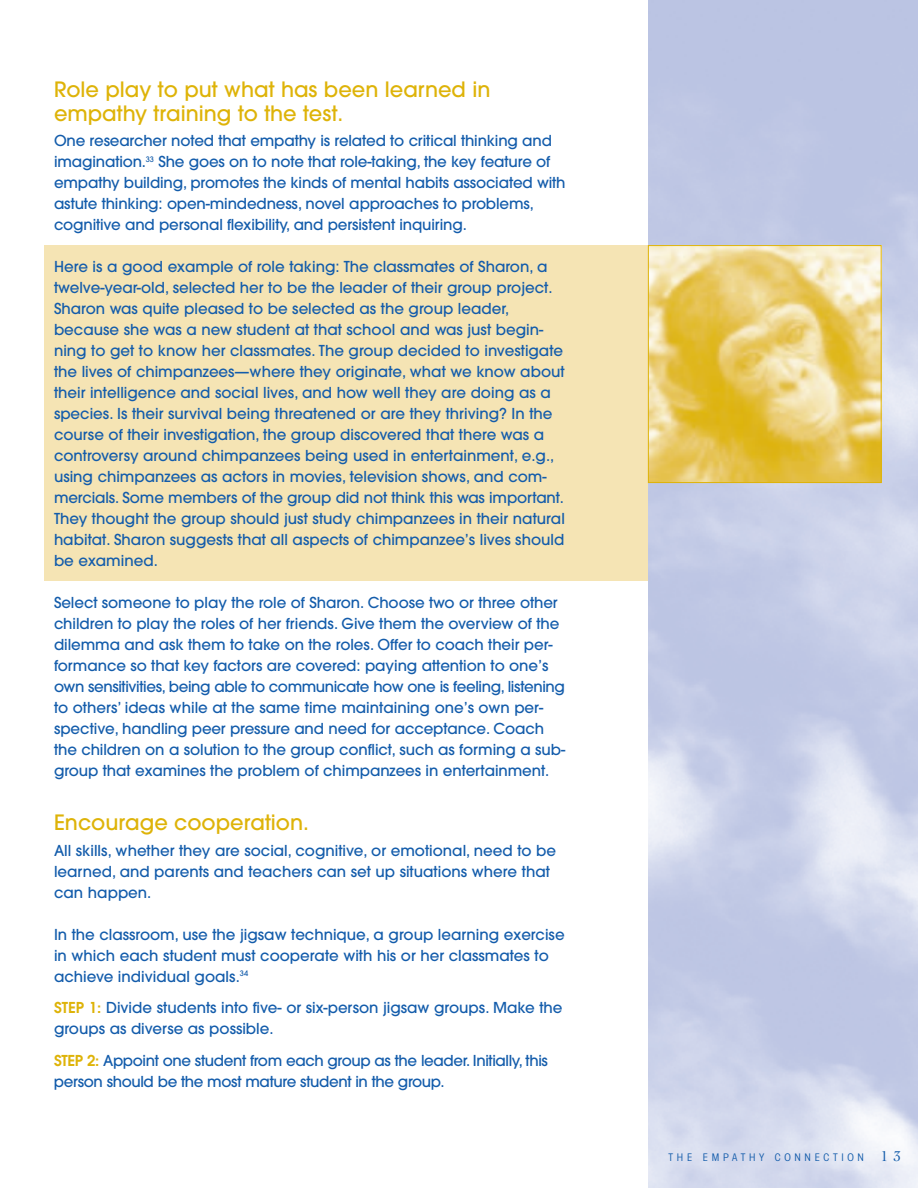
<style>
.page{position:relative;width:918px;height:1188px;background:#fff}
.page>*{position:absolute;margin:0;border:0;box-sizing:border-box;transform-origin:0 0}
.t1{font:500 21px/24px "Avant Garde";color:#deb308}
.t2{font:500 15px/21px "Avant Garde";color:#135cab}
.t3{font:500 15px/21px "Avant Garde";letter-spacing:-.025em;color:#135cab}
.t4{font:condensed 10.5px "Avant Garde";letter-spacing:.35em;color:#135cab}
.s1{font-weight:600;color:#deb308}
.s2{font-family:"Cochin";font-stretch:normal;font-size:15px}
</style>
<div class="page">
<div style="left:44px;top:245px;width:611px;height:335px;background:#f5e4b4"></div>
<img style="left:648px;top:0;width:270px;height:1188px">
<img style="left:650px;top:247px;width:230px;height:234px">
<div style="left:648px;top:245px;width:234px;height:238px;border:1px solid #deb308"></div>
<h1 class="t1" style="left:54px;top:79px;width:438px">Role play to put what has been learned in empathy training to the test.</h1>
<p class="t2" style="left:54px;top:131px;width:513px">One researcher noted that empathy is related to critical thinking and imagination.<sup>33</sup> She goes on to note that role-taking, the key feature of empathy building, promotes the kinds of mental habits associated with astute thinking: open-mindedness, novel approaches to problems, cognitive and personal flexibility, and persistent inquiring.</p>
<p class="t2" style="left:54px;top:257px;width:512px">Here is a good example of role taking: The classmates of Sharon, a twelve-year-old, selected her to be the leader of their group project.<br>Sharon was quite pleased to be selected as the group leader, because she was a new student at that school and was just begin&shy;ning to get to know her classmates. The group decided to investigate the lives of chimpanzees—where they originate, what we know about their intelligence and social lives, and how well they are doing as a species. Is their survival being threatened or are they thriving? In the course of their investigation, the group discovered that there was a controversy around chimpanzees being used in entertainment, e.g., using chimpanzees as actors in movies, television shows, and com&shy;mercials. Some members of the group did not think this was important.<br>They thought the group should just study chimpanzees in their natural habitat. Sharon suggests that all aspects of chimpanzee’s lives should be examined.</p>
<p class="t2" style="left:54px;top:593px;width:513px">Select someone to play the role of Sharon. Choose two or three other children to play the roles of her friends. Give them the overview of the dilemma and ask them to take on the roles. Offer to coach their per&shy;formance so that key factors are covered: paying attention to one’s own sensitivities, being able to communicate how one is feeling, listening to others’ ideas while at the same time maintaining one’s own per&shy;spective, handling peer pressure and need for acceptance. Coach the children on a solution to the group conflict, such as forming a sub&shy;group that examines the problem of chimpanzees in entertainment.</p>
<h1 class="t1" style="left:54px;top:812px;width:256px">Encourage cooperation.</h1>
<p class="t2" style="left:54px;top:841px;width:504px">All skills, whether they are social, cognitive, or emotional, need to be learned, and parents and teachers can set up situations where that can happen.</p>
<p class="t2" style="left:54px;top:925px;width:512px">In the classroom, use the jigsaw technique, a group learning exercise in which each student must cooperate with his or her classmates to achieve individual goals.<sup>34</sup></p>
<p class="t2" style="left:54px;top:998px;width:510px"><span class="s1">STEP 1:</span> Divide students into five- or six-person jigsaw groups. Make the groups as diverse as possible.</p>
<p class="t3" style="left:54px;top:1051px;width:495px"><span class="s1">STEP 2:</span> Appoint one student from each group as the leader. Initially, this person should be the most mature student in the group.</p>
<p class="t4" style="left:669px;top:1153px;width:234px">THE EMPATHY CONNECTION <span class="s2">13</span></p>
</div>
